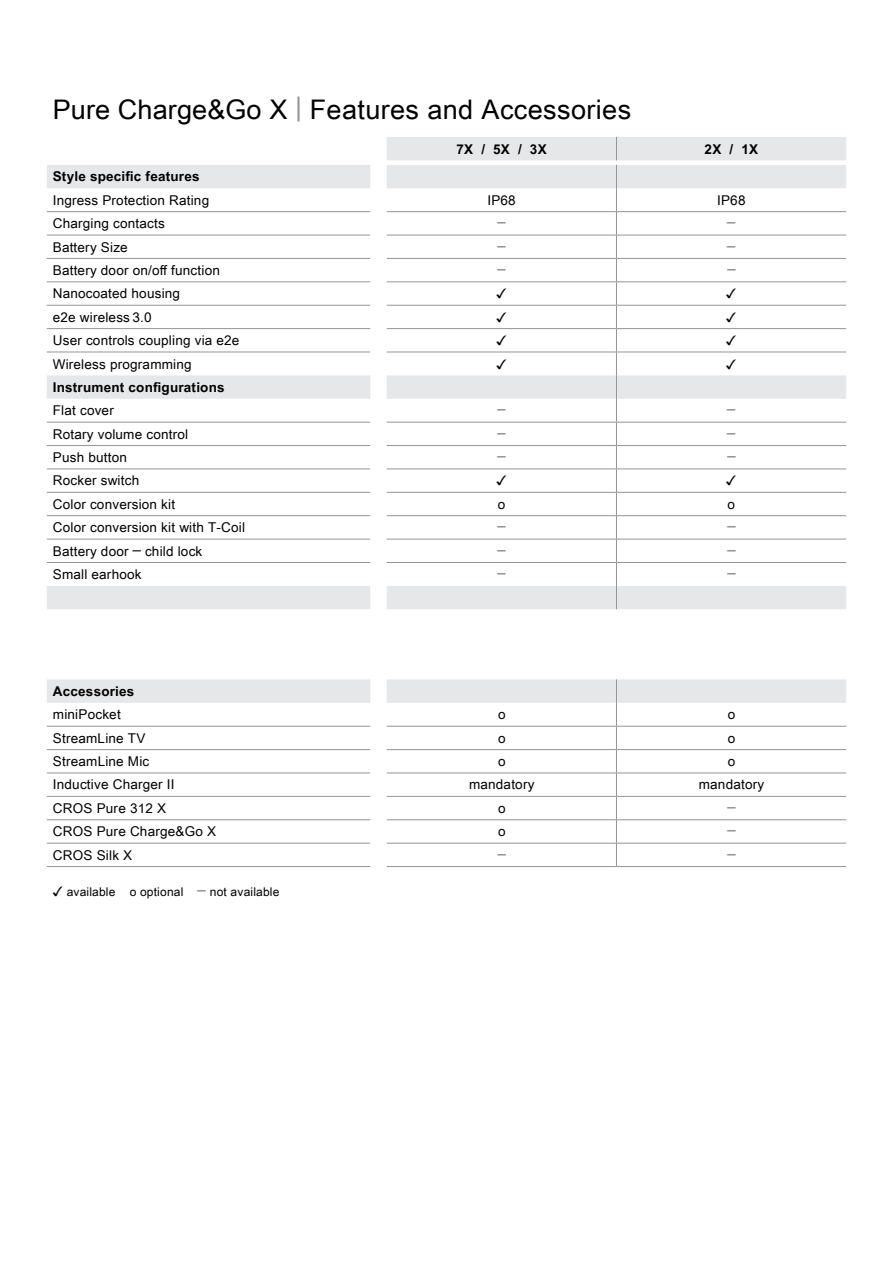
<style>
.page{position:relative;width:893px;height:1263px;background:#fff}
.page>*{position:absolute;margin:0;border:0;box-sizing:border-box;transform-origin:0 0}
.t1{font:27px "Arial Unicode MS";letter-spacing:.015em;color:#000}
.t2{font:13.5px "Arial Unicode MS";letter-spacing:.015em;color:#000}
.t3{font:700 13.5px "Arial Unicode MS";letter-spacing:.015em;color:#000}
.t4{font:13.5px "Arial Unicode MS";color:#6d6e71}
.t5{font:12px "Arial Unicode MS";letter-spacing:.015em;color:#000}
.s1{color:#939598}
.s2{font-size:13.5px}
.s3{font-size:13.5px;color:#6d6e71}
</style>
<div class="page">
<svg style="left:47px;top:725px;width:799px;height:119px"></svg>
<svg style="left:47px;top:137px;width:799px;height:566px"></svg>
<hr style="left:47px;top:422px;width:323px;height:1px;background:#939598">
<hr style="left:47px;top:445px;width:323px;height:1px;background:#939598">
<hr style="left:47px;top:469px;width:323px;height:1px;background:#939598">
<hr style="left:47px;top:492px;width:323px;height:1px;background:#939598">
<hr style="left:47px;top:515px;width:323px;height:1px;background:#939598">
<hr style="left:47px;top:539px;width:323px;height:1px;background:#939598">
<hr style="left:47px;top:773px;width:323px;height:1px;background:#939598">
<hr style="left:47px;top:796px;width:323px;height:1px;background:#939598">
<hr style="left:47px;top:819px;width:323px;height:1px;background:#939598">
<hr style="left:47px;top:843px;width:323px;height:1px;background:#939598">
<hr style="left:47px;top:866px;width:323px;height:1px;background:#939598">
<hr style="left:387px;top:773px;width:229px;height:1px;background:#939598">
<hr style="left:616px;top:773px;width:230px;height:1px;background:#939598">
<hr style="left:387px;top:796px;width:229px;height:1px;background:#939598">
<hr style="left:616px;top:796px;width:230px;height:1px;background:#939598">
<hr style="left:387px;top:819px;width:229px;height:1px;background:#939598">
<hr style="left:616px;top:819px;width:230px;height:1px;background:#939598">
<hr style="left:387px;top:843px;width:229px;height:1px;background:#939598">
<hr style="left:616px;top:843px;width:230px;height:1px;background:#939598">
<hr style="left:387px;top:866px;width:229px;height:1px;background:#939598">
<hr style="left:616px;top:866px;width:230px;height:1px;background:#939598">
<hr style="left:387px;top:211px;width:229px;height:1px;background:#939598">
<hr style="left:616px;top:211px;width:230px;height:1px;background:#939598">
<hr style="left:387px;top:235px;width:229px;height:1px;background:#939598">
<hr style="left:616px;top:235px;width:230px;height:1px;background:#939598">
<hr style="left:387px;top:258px;width:229px;height:1px;background:#939598">
<hr style="left:616px;top:258px;width:230px;height:1px;background:#939598">
<hr style="left:387px;top:281px;width:229px;height:1px;background:#939598">
<hr style="left:616px;top:281px;width:230px;height:1px;background:#939598">
<hr style="left:387px;top:305px;width:229px;height:1px;background:#939598">
<hr style="left:616px;top:305px;width:230px;height:1px;background:#939598">
<hr style="left:387px;top:328px;width:229px;height:1px;background:#939598">
<hr style="left:616px;top:328px;width:230px;height:1px;background:#939598">
<hr style="left:387px;top:352px;width:229px;height:1px;background:#939598">
<hr style="left:616px;top:352px;width:230px;height:1px;background:#939598">
<hr style="left:387px;top:422px;width:229px;height:1px;background:#939598">
<hr style="left:616px;top:422px;width:230px;height:1px;background:#939598">
<hr style="left:387px;top:445px;width:229px;height:1px;background:#939598">
<hr style="left:616px;top:445px;width:230px;height:1px;background:#939598">
<hr style="left:387px;top:469px;width:229px;height:1px;background:#939598">
<hr style="left:616px;top:469px;width:230px;height:1px;background:#939598">
<hr style="left:387px;top:492px;width:229px;height:1px;background:#939598">
<hr style="left:616px;top:492px;width:230px;height:1px;background:#939598">
<hr style="left:387px;top:515px;width:229px;height:1px;background:#939598">
<hr style="left:616px;top:515px;width:230px;height:1px;background:#939598">
<hr style="left:387px;top:539px;width:229px;height:1px;background:#939598">
<hr style="left:616px;top:539px;width:230px;height:1px;background:#939598">
<hr style="left:47px;top:749px;width:323px;height:1px;background:#939598">
<hr style="left:47px;top:211px;width:323px;height:1px;background:#939598">
<hr style="left:47px;top:235px;width:323px;height:1px;background:#939598">
<hr style="left:47px;top:258px;width:323px;height:1px;background:#939598">
<hr style="left:47px;top:281px;width:323px;height:1px;background:#939598">
<hr style="left:47px;top:305px;width:323px;height:1px;background:#939598">
<hr style="left:47px;top:328px;width:323px;height:1px;background:#939598">
<hr style="left:47px;top:352px;width:323px;height:1px;background:#939598">
<hr style="left:47px;top:726px;width:323px;height:1px;background:#939598">
<hr style="left:47px;top:562px;width:323px;height:1px;background:#939598">
<hr style="left:387px;top:562px;width:229px;height:1px;background:#939598">
<hr style="left:616px;top:562px;width:230px;height:1px;background:#939598">
<hr style="left:387px;top:726px;width:229px;height:1px;background:#939598">
<hr style="left:616px;top:726px;width:230px;height:1px;background:#939598">
<hr style="left:387px;top:749px;width:229px;height:1px;background:#939598">
<hr style="left:616px;top:749px;width:230px;height:1px;background:#939598">
<svg style="left:616px;top:137px;width:1px;height:472px"></svg>
<svg style="left:616px;top:679px;width:1px;height:187px"></svg>
<h1 class="t1" style="left:53px;top:90px;width:580px">Pure Charge&amp;Go X <span class="s1">|</span> Features and Accessories</h1>
<p class="t3" style="left:457px;top:139px;width:92px">7X / 5X / 3X</p>
<p class="t3" style="left:705px;top:139px;width:55px">2X / 1X</p>
<p class="t3" style="left:53px;top:167px;width:148px">Style specific features</p>
<p class="t2" style="left:53px;top:190px;width:158px">Ingress Protection Rating</p>
<p class="t2" style="left:487px;top:190px;width:30px">IP68</p>
<p class="t2" style="left:717px;top:190px;width:30px">IP68</p>
<p class="t2" style="left:53px;top:214px;width:114px">Charging contacts</p>
<p class="t4" style="left:498px;top:214px;width:10px">─</p>
<p class="t4" style="left:727px;top:214px;width:10px">─</p>
<p class="t2" style="left:53px;top:237px;width:77px">Battery Size</p>
<p class="t4" style="left:498px;top:237px;width:10px">─</p>
<p class="t4" style="left:727px;top:237px;width:10px">─</p>
<p class="t2" style="left:53px;top:260px;width:169px">Battery door on/off function</p>
<p class="t4" style="left:498px;top:260px;width:10px">─</p>
<p class="t4" style="left:727px;top:260px;width:10px">─</p>
<p class="t2" style="left:53px;top:284px;width:129px">Nanocoated housing</p>
<p class="t2" style="left:497px;top:284px;width:12px">✓</p>
<p class="t2" style="left:726px;top:284px;width:12px">✓</p>
<p class="t2" style="left:53px;top:307px;width:100px">e2e wireless 3.0</p>
<p class="t2" style="left:496px;top:307px;width:12px">✓</p>
<p class="t2" style="left:726px;top:307px;width:12px">✓</p>
<p class="t2" style="left:53px;top:331px;width:188px">User controls coupling via e2e</p>
<p class="t2" style="left:496px;top:331px;width:12px">✓</p>
<p class="t2" style="left:726px;top:331px;width:12px">✓</p>
<p class="t2" style="left:53px;top:354px;width:140px">Wireless programming</p>
<p class="t2" style="left:496px;top:354px;width:12px">✓</p>
<p class="t2" style="left:726px;top:354px;width:12px">✓</p>
<p class="t3" style="left:53px;top:377px;width:173px">Instrument configurations</p>
<p class="t2" style="left:53px;top:401px;width:63px">Flat cover</p>
<p class="t4" style="left:498px;top:401px;width:10px">─</p>
<p class="t4" style="left:727px;top:401px;width:10px">─</p>
<p class="t2" style="left:53px;top:424px;width:137px">Rotary volume control</p>
<p class="t4" style="left:498px;top:424px;width:10px">─</p>
<p class="t4" style="left:727px;top:424px;width:10px">─</p>
<p class="t2" style="left:53px;top:447px;width:76px">Push button</p>
<p class="t4" style="left:498px;top:447px;width:10px">─</p>
<p class="t4" style="left:727px;top:447px;width:10px">─</p>
<p class="t2" style="left:53px;top:471px;width:88px">Rocker switch</p>
<p class="t2" style="left:497px;top:471px;width:12px">✓</p>
<p class="t2" style="left:726px;top:471px;width:12px">✓</p>
<p class="t2" style="left:53px;top:494px;width:124px">Color conversion kit</p>
<p class="t2" style="left:498px;top:494px;width:9px">o</p>
<p class="t2" style="left:728px;top:494px;width:9px">o</p>
<p class="t2" style="left:53px;top:518px;width:194px">Color conversion kit with T-Coil</p>
<p class="t4" style="left:498px;top:518px;width:10px">─</p>
<p class="t4" style="left:727px;top:518px;width:10px">─</p>
<p class="t2" style="left:53px;top:541px;width:151px">Battery door ─ child lock</p>
<p class="t4" style="left:498px;top:541px;width:10px">─</p>
<p class="t4" style="left:727px;top:541px;width:10px">─</p>
<p class="t2" style="left:53px;top:564px;width:90px">Small earhook</p>
<p class="t4" style="left:498px;top:564px;width:10px">─</p>
<p class="t4" style="left:727px;top:564px;width:10px">─</p>
<p class="t3" style="left:53px;top:681px;width:83px">Accessories</p>
<p class="t2" style="left:53px;top:705px;width:69px">miniPocket</p>
<p class="t2" style="left:498px;top:705px;width:9px">o</p>
<p class="t2" style="left:728px;top:705px;width:9px">o</p>
<p class="t2" style="left:53px;top:728px;width:94px">StreamLine TV</p>
<p class="t2" style="left:498px;top:728px;width:9px">o</p>
<p class="t2" style="left:728px;top:728px;width:9px">o</p>
<p class="t2" style="left:53px;top:751px;width:98px">StreamLine Mic</p>
<p class="t2" style="left:498px;top:751px;width:9px">o</p>
<p class="t2" style="left:728px;top:751px;width:9px">o</p>
<p class="t2" style="left:53px;top:775px;width:123px">Inductive Charger II</p>
<p class="t2" style="left:469px;top:775px;width:67px">mandatory</p>
<p class="t2" style="left:699px;top:775px;width:67px">mandatory</p>
<p class="t2" style="left:53px;top:798px;width:115px">CROS Pure 312 X</p>
<p class="t2" style="left:498px;top:798px;width:9px">o</p>
<p class="t4" style="left:727px;top:798px;width:10px">─</p>
<p class="t2" style="left:53px;top:822px;width:165px">CROS Pure Charge&amp;Go X</p>
<p class="t2" style="left:498px;top:822px;width:9px">o</p>
<p class="t4" style="left:727px;top:822px;width:10px">─</p>
<p class="t2" style="left:53px;top:845px;width:81px">CROS Silk X</p>
<p class="t4" style="left:498px;top:845px;width:10px">─</p>
<p class="t4" style="left:727px;top:845px;width:10px">─</p>
<p class="t5" style="left:53px;top:883px;width:228px"><span class="s2">✓</span> available o optional <span class="s3">─</span> not available</p>
</div>
